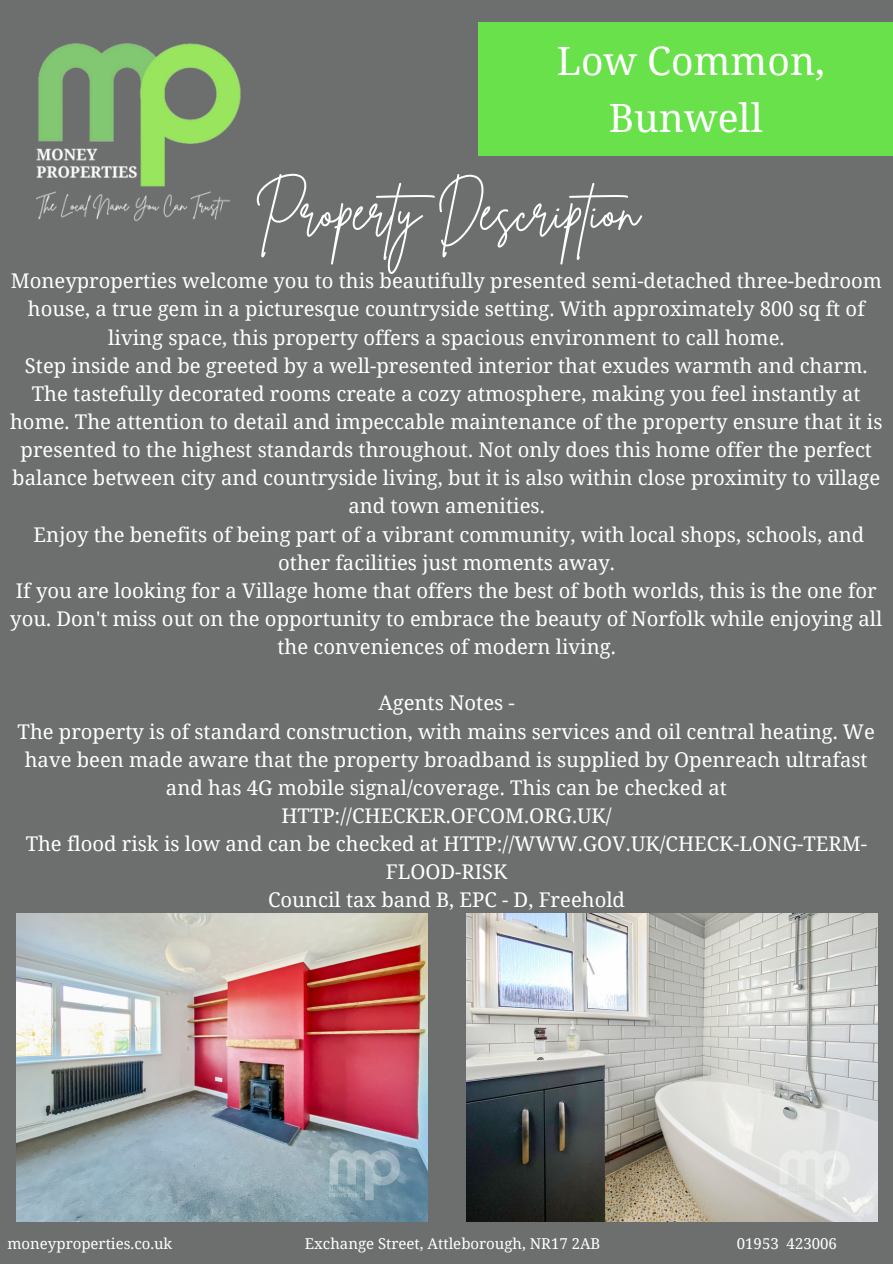
<style>
.page{position:relative;width:893px;height:1264px;background:#fff}
.page>*{position:absolute;margin:0;border:0;box-sizing:border-box;transform-origin:0 0}
.t1{font:52.5px "Brittany Signature";color:#fff}
.t2{font:39px "Noto Serif";color:#fff}
.t3{font:20.25px/28.2px "Noto Serif";color:#fff;text-align:center}
.t4{font:15px "Noto Serif";color:#fff}
</style>
<div class="page">
<div style="left:0;top:0;width:892px;height:1263px;background:#6d6e6e"></div>
<img style="left:36px;top:43px;width:205px;height:179px">
<div style="left:478px;top:23px;width:414px;height:133px;background:#68e14a"></div>
<img style="left:16px;top:913px;width:411px;height:308px">
<img style="left:466px;top:913px;width:411px;height:308px">
<p class="t2" style="left:556px;top:33px;width:270px">Low Common,</p>
<p class="t2" style="left:608px;top:90px;width:156px">Bunwell</p>
<p class="t1" style="left:254px;top:177px;width:389px">Property Description</p>
<p class="t3" style="left:11px;top:266px;width:872px">Moneyproperties welcome you to this beautifully presented semi-detached three-bedroom house, a true gem in a picturesque countryside setting. With approximately 800 sq ft of living space, this property offers a spacious environment to call home.</p>
<p class="t3" style="left:10px;top:351px;width:873px">Step inside and be greeted by a well-presented interior that exudes warmth and charm.<br>The tastefully decorated rooms create a cozy atmosphere, making you feel instantly at home. The attention to detail and impeccable maintenance of the property ensure that it is presented to the highest standards throughout. Not only does this home offer the perfect balance between city and countryside living, but it is also within close proximity to village and town amenities.</p>
<p class="t3" style="left:34px;top:519px;width:832px">Enjoy the benefits of being part of a vibrant community, with local shops, schools, and other facilities just moments away.</p>
<p class="t3" style="left:10px;top:576px;width:873px">If you are looking for a Village home that offers the best of both worlds, this is the one for you. Don't miss out on the opportunity to embrace the beauty of Norfolk while enjoying all the conveniences of modern living.</p>
<p class="t3" style="left:378px;top:688px;width:138px">Agents Notes -</p>
<p class="t3" style="left:18px;top:716px;width:858px">The property is of standard construction, with mains services and oil central heating. We have been made aware that the property broadband is supplied by Openreach ultrafast and has 4G mobile signal/coverage. This can be checked at HTTP://CHECKER.OFCOM.ORG.UK/</p>
<p class="t3" style="left:26px;top:829px;width:842px">The flood risk is low and can be checked at HTTP://WWW.GOV.UK/CHECK-LONG-TERM-<br>FLOOD-RISK</p>
<p class="t3" style="left:268px;top:885px;width:358px">Council tax band B, EPC - D, Freehold</p>
<p class="t4" style="left:7px;top:1233px;width:166px">moneyproperties.co.uk</p>
<p class="t4" style="left:305px;top:1233px;width:297px">Exchange Street, Attleborough, NR17 2AB</p>
<p class="t4" style="left:736px;top:1233px;width:102px">01953 423006</p>
</div>
